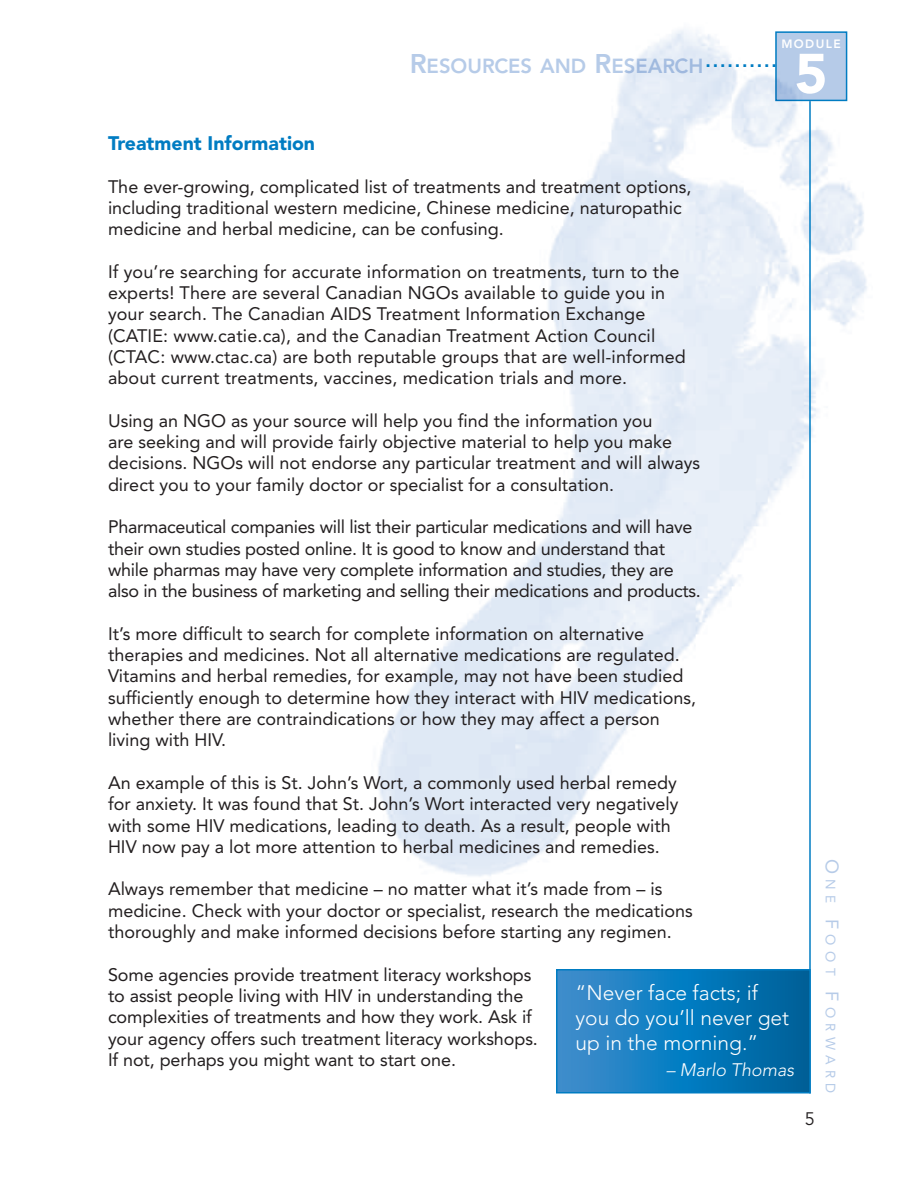
<style>
.page{position:relative;width:918px;height:1188px;background:#fff}
.page>*{position:absolute;margin:0;border:0;box-sizing:border-box;transform-origin:0 0}
.t1{font:900 55.5px "Avenir LT Std";color:#fff}
.t2{font:300 21px/25.2px "Avenir LT Std";color:#fff}
.t3{font:800 20.25px "Avenir LT Std";color:#b6cbe8}
.t4{font:900 19.5px "Avenir LT Std";color:#007cc2}
.t5{font:700 19.35px "Arial";color:#007cc2}
.t6{font:18px/21.3px "Avenir LT Std";color:#231f20}
.t7{font:18px/21.3px "Avenir LT Std";letter-spacing:-.02em;color:#231f20}
.t8{font:italic 300 18px "Avenir LT Std";color:#fff}
.t9{font:18px "Avenir LT Std";color:#231f20}
.t10{font:13.5px "Avenir LT Std";letter-spacing:.4em;color:#b6cbe8}
.t11{font:800 12px "Avenir LT Std";letter-spacing:.12em;color:#fff}
.s1{font-size:27px}
.s2{font-size:18px}
</style>
<div class="page">
<hr style="left:809px;top:101px;width:2px;height:993px;background:#007cc2">
<div style="left:775px;top:31px;width:72px;height:70px;background:#b6cbe8;border:2px solid #007cc2"></div>
<svg style="left:559px;top:972px;width:249px;height:119px;background:#1179b9"></svg>
<div style="left:556px;top:969px;width:255px;height:125px;border:2px solid #007cc2"></div>
<p class="t11" style="left:781px;top:37px;width:61px">MODULE</p>
<h1 class="t1" style="left:795px;top:40px;width:34px">5</h1>
<p class="t3" style="left:410px;top:54px;width:295px"><span class="s1">R</span>ESOURCES AND <span class="s1">R</span>ESEARCH</p>
<p class="t5" style="left:706px;top:47px;width:73px">..........</p>
<p class="t4" style="left:108px;top:131px;width:209px">Treatment Information</p>
<p class="t6" style="left:108px;top:176px;width:585px">The ever-growing, complicated list of treatments and treatment options, including traditional western medicine, Chinese medicine, naturopathic medicine and herbal medicine, can be confusing.</p>
<p class="t6" style="left:108px;top:261px;width:579px">If you’re searching for accurate information on treatments, turn to the experts! There are several Canadian NGOs available to guide you in your search. The Canadian AIDS Treatment Information Exchange (CATIE: www.catie.ca), and the Canadian Treatment Action Council (CTAC: www.ctac.ca) are both reputable groups that are well-informed about current treatments, vaccines, medication trials and more.</p>
<p class="t6" style="left:108px;top:410px;width:594px">Using an NGO as your source will help you find the information you<br>are seeking and will provide fairly objective material to help you make decisions. NGOs will not endorse any particular treatment and will always direct you to your family doctor or specialist for a consultation.</p>
<p class="t7" style="left:108px;top:517px;width:594px">Pharmaceutical companies will list their particular medications and will have their own studies posted online. It is good to know and understand that while pharmas may have very complete information and studies, they are also in the business of marketing and selling their medications and products.</p>
<p class="t6" style="left:108px;top:623px;width:590px">It’s more difficult to search for complete information on alternative therapies and medicines. Not all alternative medications are regulated.<br>Vitamins and herbal remedies, for example, may not have been studied sufficiently enough to determine how they interact with HIV medications, whether there are contraindications or how they may affect a person living with HIV.</p>
<p class="t6" style="left:108px;top:772px;width:572px">An example of this is St. John’s Wort, a commonly used herbal remedy for anxiety. It was found that St. John’s Wort interacted very negatively with some HIV medications, leading to death. As a result, people with HIV now pay a lot more attention to herbal medicines and remedies.</p>
<p class="t6" style="left:108px;top:879px;width:586px">Always remember that medicine – no matter what it’s made from – is medicine. Check with your doctor or specialist, research the medications thoroughly and make informed decisions before starting any regimen.</p>
<p class="t6" style="left:108px;top:964px;width:431px">Some agencies provide treatment literacy workshops to assist people living with HIV in understanding the complexities of treatments and how they work. Ask if your agency offers such treatment literacy workshops.<br>If not, perhaps you might want to start one.</p>
<p class="t2" style="left:576px;top:980px;width:215px">“Never face facts; if you do you’ll never get up in the morning.”</p>
<p class="t8" style="left:666px;top:1059px;width:130px">– Marlo Thomas</p>
<p class="t9" style="left:805px;top:1108px;width:12px">5</p>
<p class="t10" style="left:838px;top:859px;width:236px;rotate:90deg"><span class="s2">O</span> ne <span class="s2">F</span>oot <span class="s2">F</span>or ward</p>
</div>
